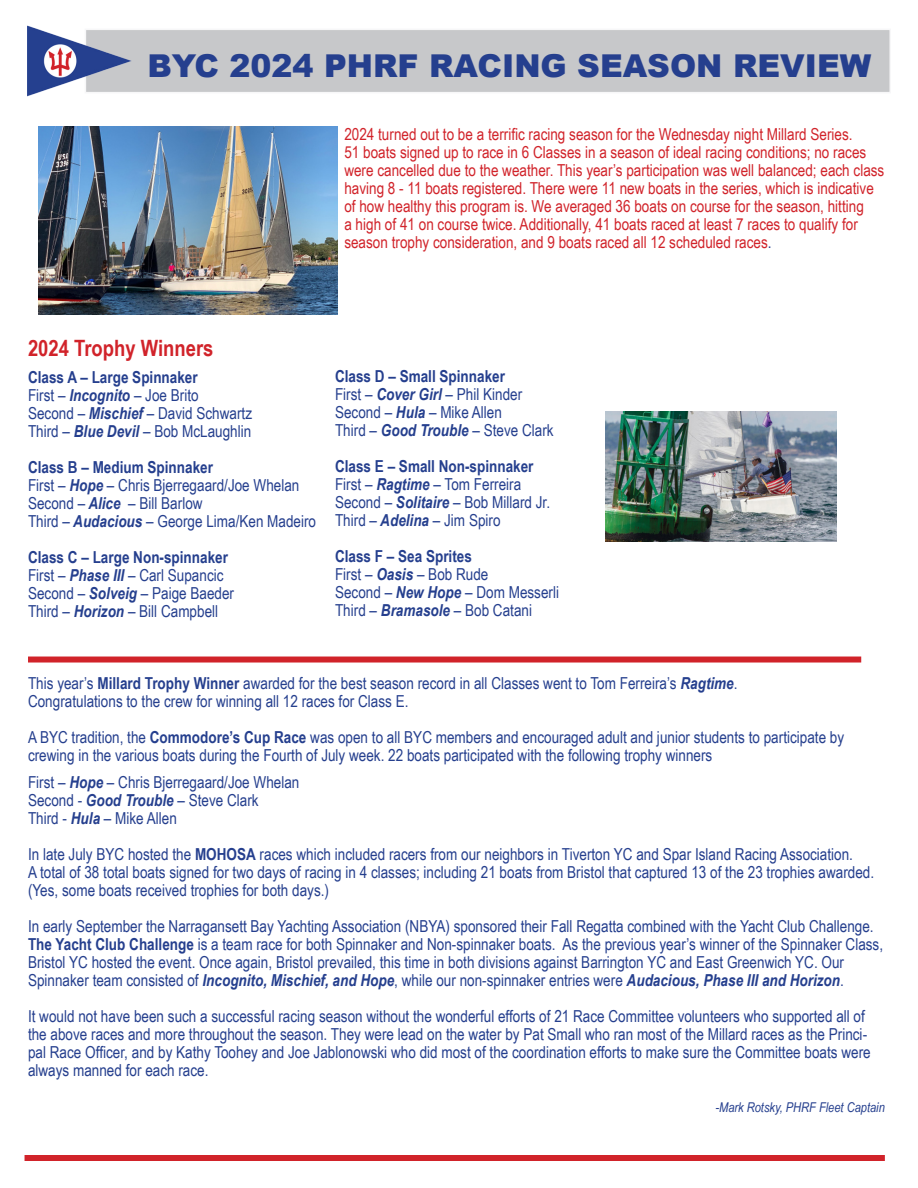
<style>
.page{position:relative;width:918px;height:1188px;background:#fff}
.page>*{position:absolute;margin:0;border:0;box-sizing:border-box;transform-origin:0 0}
.t1{font:900 31.5px "Arial";color:#253f8e}
.t2{font:700 22.5px "Arial Narrow";color:#d1232a}
.t3{font:16.5px/18px "Arial Narrow";color:#253f8e}
.t4{font:16.5px/18px "Arial Narrow";color:#d1232a}
.t5{font:700 16.5px "Arial Narrow";color:#253f8e}
.t6{font:italic 13.5px "Arial Narrow";color:#253f8e}
.s1{color:#253f8e}
.s2{font-weight:700;font-style:italic}
.s3{font-weight:700}
</style>
<div class="page">
<div style="left:28px;top:657px;width:833px;height:6px;background:#d1232a"></div>
<div style="left:85px;top:29px;width:806px;height:64px;background:#c7c8ca;border:2px solid #f7f7f8"></div>
<img style="left:27px;top:26px;width:104px;height:70px">
<div style="left:25px;top:1155px;width:860px;height:6px;background:#d1232a"></div>
<img style="left:606px;top:411px;width:231px;height:130px">
<img style="left:38px;top:126px;width:300px;height:188px">
<p class="t1" style="left:147px;top:43px;width:725px">BYC 2024 PHRF RACING SEASON REVIEW</p>
<p class="t4" style="left:344px;top:125px;width:510px">2024 turned out to be a terrific racing season for the Wednesday night Millard Series.</p>
<p class="t4" style="left:344px;top:143px;width:542px">51 boats signed up to race in 6 Classes in a season of ideal racing conditions; no races were cancelled due to the weather. This year’s participation was well balanced; each class having 8 - 11 boats registered. There were 11 new boats in the series, which is indicative of how healthy this program is. We averaged 36 boats on course for the season, hitting<br>a high of 41 on course twice. Additionally, 41 boats raced at least 7 races to qualify for season trophy consideration, and 9 boats raced all 12 scheduled races<span class="s1">.</span></p>
<p class="t2" style="left:28px;top:331px;width:187px">2024 Trophy Winners</p>
<p class="t5" style="left:28px;top:365px;width:171px">Class A – Large Spinnaker</p>
<p class="t3" style="left:28px;top:386px;width:172px">First – <span class="s2">Incognito</span> – Joe Brito</p>
<p class="t3" style="left:28px;top:404px;width:226px">Second – <span class="s2">Mischief</span> – David Schwartz</p>
<p class="t3" style="left:28px;top:422px;width:225px">Third – <span class="s2">Blue Devil</span> – Bob McLaughlin</p>
<p class="t5" style="left:28px;top:455px;width:186px">Class B – Medium Spinnaker</p>
<p class="t3" style="left:28px;top:476px;width:273px">First – <span class="s2">Hope</span> – Chris Bjerregaard/Joe Whelan</p>
<p class="t3" style="left:28px;top:494px;width:176px">Second – <span class="s2">Alice</span> – Bill Barlow</p>
<p class="t3" style="left:28px;top:512px;width:290px">Third – <span class="s2">Audacious</span> – George Lima/Ken Madeiro</p>
<p class="t5" style="left:28px;top:545px;width:202px">Class C – Large Non-spinnaker</p>
<p class="t3" style="left:28px;top:566px;width:197px">First – <span class="s2">Phase III</span> – Carl Supancic</p>
<p class="t3" style="left:28px;top:584px;width:208px">Second – <span class="s2">Solveig</span> – Paige Baeder</p>
<p class="t3" style="left:28px;top:602px;width:192px">Third – <span class="s2">Horizon</span> – Bill Campbell</p>
<p class="t5" style="left:335px;top:364px;width:171px">Class D – Small Spinnaker</p>
<p class="t3" style="left:335px;top:384px;width:189px">First – <span class="s2">Cover Girl</span> – Phil Kinder</p>
<p class="t3" style="left:335px;top:402px;width:168px">Second – <span class="s2">Hula</span> – Mike Allen</p>
<p class="t3" style="left:335px;top:420px;width:220px">Third – <span class="s2">Good Trouble</span> – Steve Clark</p>
<p class="t5" style="left:335px;top:454px;width:200px">Class E – Small Non-spinnaker</p>
<p class="t3" style="left:335px;top:474px;width:188px">First – <span class="s2">Ragtime</span> – Tom Ferreira</p>
<p class="t3" style="left:335px;top:492px;width:217px">Second – <span class="s2">Solitaire</span> – Bob Millard Jr.</p>
<p class="t3" style="left:335px;top:510px;width:167px">Third – <span class="s2">Adelina</span> – Jim Spiro</p>
<p class="t5" style="left:335px;top:544px;width:138px">Class F – Sea Sprites</p>
<p class="t3" style="left:335px;top:564px;width:155px">First – <span class="s2">Oasis</span> – Bob Rude</p>
<p class="t3" style="left:335px;top:582px;width:226px">Second – <span class="s2">New Hope</span> – Dom Messerli</p>
<p class="t3" style="left:335px;top:600px;width:199px">Third – <span class="s2">Bramasole</span> – Bob Catani</p>
<p class="t3" style="left:28px;top:674px;width:711px">This year’s <span class="s3">Millard Trophy Winner</span> awarded for the best season record in all Classes went to Tom Ferreira’s <span class="s2">Ragtime</span>.</p>
<p class="t3" style="left:28px;top:692px;width:382px">Congratulations to the crew for winning all 12 races for Class E.</p>
<p class="t3" style="left:28px;top:728px;width:818px">A BYC tradition, the <span class="s3">Commodore’s Cup Race</span> was open to all BYC members and encouraged adult and junior students to participate by</p>
<p class="t3" style="left:28px;top:746px;width:686px">crewing in the various boats during the Fourth of July week. 22 boats participated with the following trophy winners</p>
<p class="t3" style="left:28px;top:773px;width:273px">First – <span class="s2">Hope</span> – Chris Bjerregaard/Joe Whelan</p>
<p class="t3" style="left:28px;top:791px;width:232px">Second - <span class="s2">Good Trouble</span> – Steve Clark</p>
<p class="t3" style="left:28px;top:809px;width:150px">Third - <span class="s2">Hula</span> – Mike Allen</p>
<p class="t3" style="left:28px;top:845px;width:827px">In late July BYC hosted the <span class="s3">MOHOSA</span> races which included racers from our neighbors in Tiverton YC and Spar Island Racing Association.</p>
<p class="t3" style="left:28px;top:863px;width:848px">A total of 38 total boats signed for two days of racing in 4 classes; including 21 boats from Bristol that captured 13 of the 23 trophies awarded. (Yes, some boats received trophies for both days.)</p>
<p class="t3" style="left:28px;top:917px;width:857px">In early September the Narragansett Bay Yachting Association (NBYA) sponsored their Fall Regatta combined with the Yacht Club Challenge.<br><span class="s3">The Yacht Club Challenge</span> is a team race for both Spinnaker and Non-spinnaker boats. As the previous year’s winner of the Spinnaker Class,<br>Bristol YC hosted the event. Once again, Bristol prevailed, this time in both divisions against Barrington YC and East Greenwich YC. Our</p>
<p class="t3" style="left:28px;top:971px;width:817px">Spinnaker team consisted of <span class="s2">Incognito, Mischief, and Hope</span>, while our non-spinnaker entries were <span class="s2">Audacious, Phase III and Horizon</span>.</p>
<p class="t3" style="left:28px;top:1007px;width:844px">It would not have been such a successful racing season without the wonderful efforts of 21 Race Committee volunteers who supported all of the above races and more throughout the season. They were lead on the water by Pat Small who ran most of the Millard races as the Princi&shy;pal Race Officer, and by Kathy Toohey and Joe Jablonowski who did most of the coordination efforts to make sure the Committee boats were always manned for each race.</p>
<p class="t6" style="left:715px;top:1098px;width:171px">-Mark Rotsky, PHRF Fleet Captain</p>
</div>
